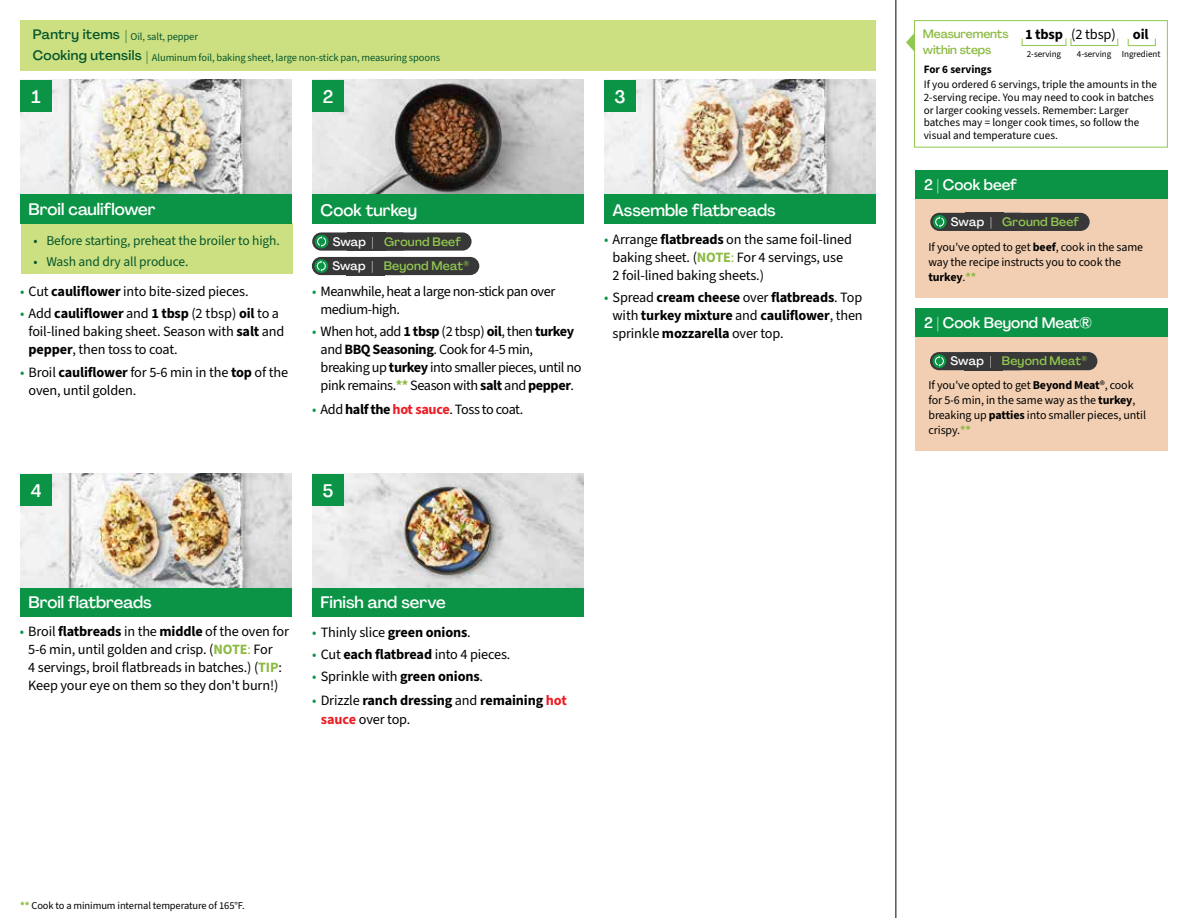
<style>
.page{position:relative;width:1188px;height:918px;background:#fff}
.page>*{position:absolute;margin:0;border:0;box-sizing:border-box;transform-origin:0 0}
.t1{font:500 18px "Agrandir";color:#fff}
.t2{font:500 16.5px "Agrandir";color:#fff}
.t3{font:500 15px "Agrandir";color:#fff}
.t4{font:700 14.4px "Source Sans 3";letter-spacing:-.01em;color:#000}
.t5{font:14.25px/18px "Source Sans 3";letter-spacing:-.01em;color:#000}
.t6{font:14.25px/18px "Source Sans 3";letter-spacing:-.03em;color:#000}
.t7{font:700 14.25px/18px "Source Sans 3";letter-spacing:-.01em;color:#000}
.t8{font:14.25px "Source Sans 3";letter-spacing:-.045em;color:#000}
.t9{font:13.5px "Source Sans 3";letter-spacing:-.01em;color:#05562c}
.t10{font:500 13.5px "Agrandir";letter-spacing:.025em;color:#05562c}
.t11{font:500 12.15px/24.5px "Agrandir";letter-spacing:.02em;color:#91c84e}
.t12{font:12px/15px "Source Sans 3";letter-spacing:-.01em;color:#000}
.t13{font:500 12px/15.8px "Agrandir";letter-spacing:-.01em;color:#8cba42}
.t14{font:11.25px/12.8px "Source Sans 3";color:#000}
.t15{font:700 11.25px "Source Sans 3";color:#000101}
.t16{font:10.5px "Source Sans 3";letter-spacing:-.01em;color:#05562c}
.t17{font:10.5px "Source Sans 3";letter-spacing:-.01em;color:#000}
.t18{font:9.15px "Source Sans 3";letter-spacing:-.01em;color:#000}
.s1{font-family:"Agrandir";font-weight:500;font-size:13.5px}
.s2{color:#0b9446}
.s3{font-weight:700}
.s4{color:#fff}
.s5{font-weight:700;color:#8cba42}
.s6{font-weight:700;color:#ed1d24}
.s7{color:#8cba42}
.s8{font-weight:400;color:#0b9446}
.s9{font-weight:400}
.s10{color:#ed1d24}
</style>
<div class="page">
<div style="left:20px;top:587px;width:272px;height:29px;background:#0b9446"></div>
<div style="left:312px;top:587px;width:272px;height:29px;background:#0b9446"></div>
<div style="left:20px;top:20px;width:856px;height:51px;background:#cde081"></div>
<div style="left:21px;top:223px;width:272px;height:51px;background:#cde081"></div>
<hr style="left:896px;top:0;width:1px;height:918px;background:#000">
<img style="left:20px;top:80px;width:272px;height:114px">
<div style="left:20px;top:194px;width:272px;height:30px;background:#0b9446"></div>
<div style="left:20px;top:80px;width:32px;height:32px;background:#0b9446"></div>
<img style="left:312px;top:80px;width:272px;height:115px">
<div style="left:312px;top:195px;width:272px;height:29px;background:#0b9446"></div>
<div style="left:312px;top:80px;width:32px;height:32px;background:#0b9446"></div>
<img style="left:604px;top:80px;width:272px;height:115px">
<div style="left:604px;top:195px;width:272px;height:29px;background:#0b9446"></div>
<div style="left:604px;top:80px;width:32px;height:32px;background:#0b9446"></div>
<img style="left:20px;top:474px;width:272px;height:113px">
<div style="left:20px;top:474px;width:32px;height:32px;background:#0b9446"></div>
<img style="left:312px;top:474px;width:272px;height:113px">
<div style="left:312px;top:474px;width:32px;height:32px;background:#0b9446"></div>
<div style="left:914px;top:20px;width:254px;height:128px;border:1px solid #91c84e"></div>
<div style="left:1022px;top:38px;width:44px;height:8px;border:1px solid #91c84e"></div>
<div style="left:1071px;top:38px;width:47px;height:8px;border:1px solid #91c84e"></div>
<div style="left:1128px;top:38px;width:28px;height:8px;border:1px solid #91c84e"></div>
<svg style="left:906px;top:33px;width:9px;height:19px"></svg>
<div style="left:916px;top:196px;width:252px;height:102px;background:#f2cfb3"></div>
<div style="left:916px;top:170px;width:252px;height:29px;background:#0b9446"></div>
<div style="left:916px;top:334px;width:252px;height:117px;background:#f2cfb3"></div>
<div style="left:916px;top:309px;width:252px;height:28px;background:#0b9446"></div>
<div style="left:930px;top:213px;width:99px;height:18px;background:#383839;border-radius:9px"></div>
<svg style="left:933px;top:215px;width:14px;height:14px"></svg>
<svg style="left:935px;top:216px;width:9px;height:11px"></svg>
<div style="left:993px;top:213px;width:97px;height:18px;background:#383839;border-radius:9px"></div>
<div style="left:930px;top:352px;width:98px;height:18px;background:#383839;border-radius:9px"></div>
<svg style="left:932px;top:354px;width:14px;height:14px"></svg>
<svg style="left:935px;top:356px;width:9px;height:11px"></svg>
<div style="left:993px;top:352px;width:104px;height:18px;background:#383839;border-radius:9px"></div>
<div style="left:312px;top:232px;width:99px;height:19px;background:#383839;border-radius:9px"></div>
<svg style="left:315px;top:235px;width:14px;height:13px"></svg>
<svg style="left:317px;top:236px;width:9px;height:11px"></svg>
<div style="left:375px;top:232px;width:97px;height:19px;background:#383839;border-radius:9px"></div>
<div style="left:312px;top:257px;width:98px;height:18px;background:#383839;border-radius:9px"></div>
<svg style="left:314px;top:259px;width:14px;height:14px"></svg>
<svg style="left:317px;top:261px;width:9px;height:11px"></svg>
<div style="left:375px;top:257px;width:104px;height:18px;background:#383839;border-radius:9px"></div>
<p class="t16" style="left:33px;top:30px;width:167px"><span class="s1">Pantry items |</span> Oil, salt, pepper</p>
<p class="t10" style="left:33px;top:47px;width:110px">Cooking utensils</p>
<p class="t16" style="left:146px;top:51px;width:295px"><span class="s1">|</span> Aluminum foil, baking sheet, large non-stick pan, measuring spoons</p>
<p class="t1" style="left:32px;top:85px;width:11px">1</p>
<p class="t1" style="left:323px;top:85px;width:12px">2</p>
<p class="t1" style="left:614px;top:85px;width:13px">3</p>
<p class="t2" style="left:29px;top:199px;width:129px">Broil cauliflower</p>
<p class="t2" style="left:321px;top:200px;width:98px">Cook turkey</p>
<p class="t2" style="left:613px;top:200px;width:165px">Assemble flatbreads</p>
<p class="t9" style="left:34px;top:233px;width:248px">• Before starting, preheat the broiler to high.</p>
<p class="t9" style="left:34px;top:253px;width:156px">• Wash and dry all produce.</p>
<p class="t5" style="left:20px;top:282px;width:230px"><span class="s2">•</span> Cut <span class="s3">cauliflower</span> into bite-sized pieces.</p>
<p class="t5" style="left:29px;top:305px;width:258px;text-indent:-9px"><span class="s2">•</span> Add <span class="s3">cauliflower</span> and <span class="s3">1 tbsp</span> (2 tbsp) <span class="s3">oil</span> to a foil-lined baking sheet. Season with <span class="s3">salt</span> and <span class="s3">pepper</span>, then toss to coat.</p>
<p class="t5" style="left:29px;top:363px;width:261px;text-indent:-9px"><span class="s2">•</span> Broil <span class="s3">cauliflower</span> for 5-6 min in the <span class="s3">top</span> of the oven, until golden.</p>
<p class="t11" style="left:332px;top:229px;width:138px"><span class="s4">Swap |</span> Ground Beef<br><span class="s4">Swap |</span> Beyond Meat<sup>®</sup></p>
<p class="t6" style="left:321px;top:282px;width:236px;text-indent:-9px"><span class="s2">•</span> Meanwhile, heat a large non-stick pan over medium-high.</p>
<p class="t6" style="left:321px;top:323px;width:262px;text-indent:-9px"><span class="s2">•</span> When hot, add <span class="s3">1 tbsp</span> (2 tbsp) <span class="s3">oil</span>, then <span class="s3">turkey </span>and <span class="s3">BBQ Seasoning</span>. Cook for 4-5 min, breaking up <span class="s3">turkey</span> into smaller pieces, until no pink remains.<span class="s5">**</span> Season with <span class="s3">salt</span> and <span class="s3">pepper</span>.</p>
<p class="t8" style="left:312px;top:400px;width:213px"><span class="s2">•</span> Add <span class="s3">half the</span> <span class="s6">hot sauce</span>. Toss to coat.</p>
<p class="t5" style="left:613px;top:230px;width:241px;text-indent:-9px"><span class="s2">•</span> Arrange <span class="s3">flatbreads</span> on the same foil-lined baking sheet. (<span class="s5">NOTE</span><span class="s7">:</span> For 4 servings, use<br>2 foil-lined baking sheets.)</p>
<p class="t7" style="left:613px;top:289px;width:252px;text-align:justify;text-indent:-9px"><span class="s8">•</span> <span class="s9">Spread</span> cream cheese <span class="s9">over</span> flatbreads<span class="s9">. Top with</span> turkey mixture <span class="s9">and</span> cauliflower<span class="s9">, then sprinkle</span> mozzarella <span class="s9">over top.</span></p>
<p class="t1" style="left:31px;top:479px;width:12px">4</p>
<p class="t1" style="left:323px;top:479px;width:12px">5</p>
<p class="t2" style="left:28px;top:592px;width:125px">Broil flatbreads</p>
<p class="t2" style="left:321px;top:592px;width:127px">Finish and serve</p>
<p class="t5" style="left:20px;top:623px;width:271px;text-align:center"><span class="s2">•</span> Broil <span class="s3">flatbreads</span> in the <span class="s3">middle</span> of the oven for 5-6 min, until golden and crisp. (<span class="s5">NOTE</span><span class="s7">:</span> For<br>4 servings, broil flatbreads in batches.) (<span class="s5">TIP</span>:<br>Keep your eye on them so they don't burn!)</p>
<p class="t5" style="left:312px;top:623px;width:160px"><span class="s2">•</span> Thinly slice <span class="s3">green onions</span>.</p>
<p class="t5" style="left:312px;top:645px;width:200px"><span class="s2">•</span> Cut <span class="s3">each flatbread</span> into 4 pieces.</p>
<p class="t5" style="left:312px;top:668px;width:172px"><span class="s2">•</span> Sprinkle with <span class="s3">green onions</span>.</p>
<p class="t7" style="left:321px;top:690px;width:248px;line-height:19px;text-indent:-9px"><span class="s8">•</span> <span class="s9">Drizzle</span> ranch dressing <span class="s9">and</span> remaining <span class="s10">hot sauce</span> <span class="s9">over top.</span></p>
<p class="t13" style="left:923px;top:26px;width:87px">Measurements within steps</p>
<p class="t4" style="left:1025px;top:25px;width:125px">1 tbsp <span class="s9">(2 tbsp)</span> oil</p>
<p class="t18" style="left:1027px;top:49px;width:36px">2-serving</p>
<p class="t18" style="left:1077px;top:49px;width:85px">4-serving Ingredient</p>
<p class="t15" style="left:924px;top:62px;width:69px">For 6 servings</p>
<p class="t14" style="left:924px;top:78px;width:235px">If you ordered 6 servings, triple the amounts in the 2-serving recipe. You may need to cook in batches or larger cooking vessels. Remember: Larger batches may = longer cook times, so follow the visual and temperature cues.</p>
<p class="t3" style="left:924px;top:176px;width:94px">2 | Cook beef</p>
<p class="t11" style="left:951px;top:210px;width:130px"><span class="s4">Swap |</span> Ground Beef</p>
<p class="t12" style="left:928px;top:240px;width:216px">If you've opted to get <span class="s3">beef</span>, cook in the same way the recipe instructs you to cook the <span class="s3">turkey</span>.<span class="s5">**</span></p>
<p class="t3" style="left:924px;top:314px;width:169px">2 | Cook Beyond Meat®</p>
<p class="t11" style="left:951px;top:349px;width:138px"><span class="s4">Swap |</span> Beyond Meat<sup>®</sup></p>
<p class="t12" style="left:928px;top:378px;width:219px">If you've opted to get <span class="s3">Beyond Meat</span>®, cook for 5-6 min, in the same way as the <span class="s3">turkey</span>, breaking up <span class="s3">patties</span> into smaller pieces, until crispy.<span class="s5">**</span></p>
<p class="t17" style="left:20px;top:898px;width:226px"><span class="s5">**</span> Cook to a minimum internal temperature of 165°F.</p>
</div>
